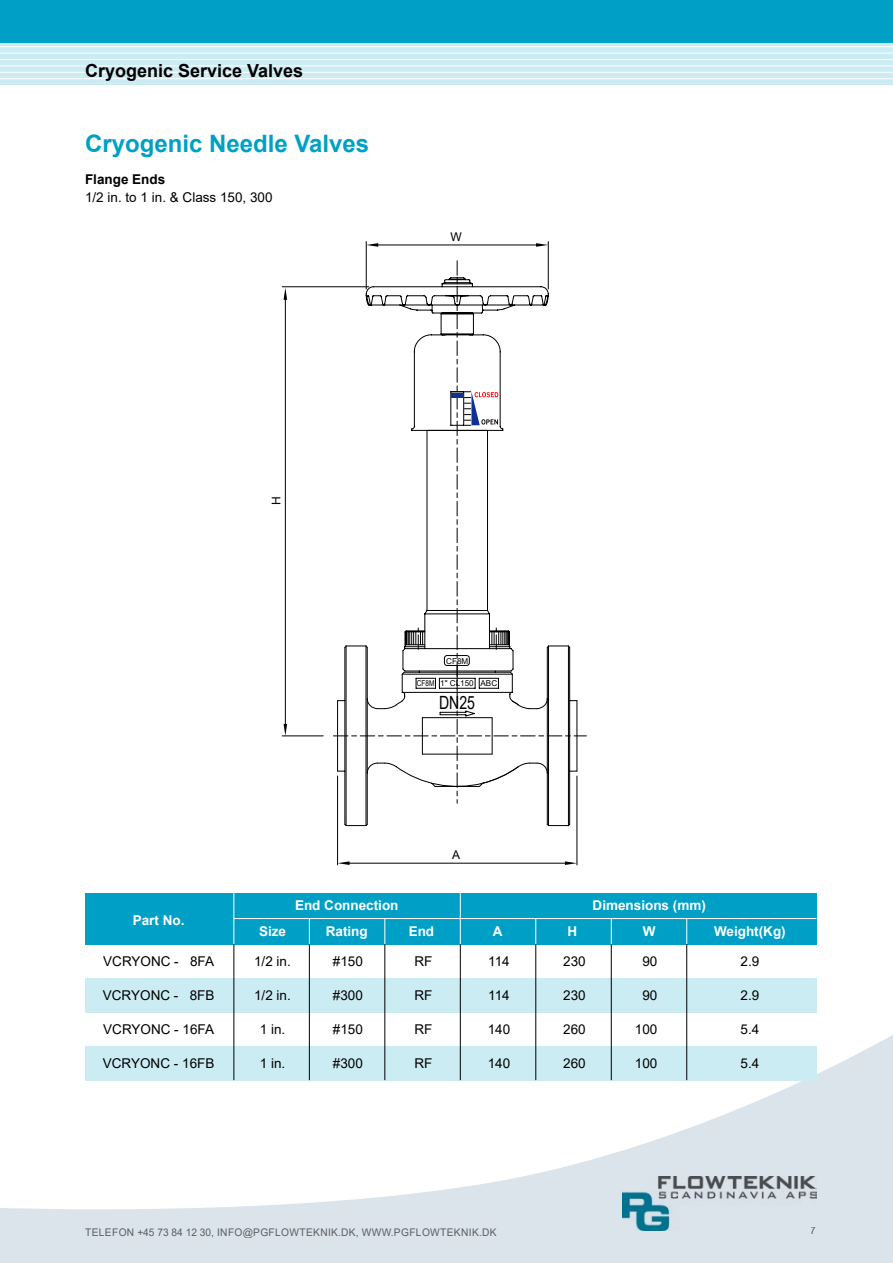
<style>
.page{position:relative;width:893px;height:1263px;background:#fff}
.page>*{position:absolute;margin:0;border:0;box-sizing:border-box;transform-origin:0 0}
.t1{font:700 24px "Arial";color:#00a0c6}
.t2{font:18.3px "Arial";color:#000;scale:.77 1}
.t3{font:700 18px "Arial";color:#000}
.t4{font:13.5px "Arial";color:#000}
.t5{font:700 13.5px "Arial";color:#fff}
.t6{font:700 13.5px "Arial";color:#000}
.t7{font:12px "Arial";color:#000}
.t8{font:10.5px "Arial";letter-spacing:.035em;color:#000}
.t9{font:8.1px "Arial";color:#000;scale:.8 1}
.t10{font:8.1px "Arial";color:#000}
</style>
<div class="page">
<svg style="left:0;top:1035px;width:893px;height:228px"></svg>
<img style="left:623px;top:1177px;width:193px;height:53px">
<div style="left:85px;top:893px;width:731px;height:51px;background:#00a0c6"></div>
<div style="left:85px;top:978px;width:731px;height:34px;background:#ccecf4"></div>
<div style="left:85px;top:1046px;width:731px;height:34px;background:#ccecf4"></div>
<hr style="left:234px;top:944px;width:1px;height:136px;background:#000">
<hr style="left:233px;top:893px;width:1px;height:51px;background:#fff">
<hr style="left:309px;top:944px;width:1px;height:136px;background:#000">
<svg style="left:309px;top:919px;width:1px;height:25px"></svg>
<hr style="left:385px;top:944px;width:1px;height:136px;background:#000">
<svg style="left:384px;top:919px;width:1px;height:25px"></svg>
<hr style="left:460px;top:944px;width:1px;height:136px;background:#000">
<hr style="left:460px;top:893px;width:1px;height:51px;background:#fff">
<hr style="left:535px;top:944px;width:1px;height:136px;background:#000">
<svg style="left:535px;top:919px;width:1px;height:25px"></svg>
<hr style="left:611px;top:944px;width:1px;height:136px;background:#000">
<svg style="left:611px;top:919px;width:1px;height:25px"></svg>
<hr style="left:686px;top:944px;width:1px;height:136px;background:#000">
<svg style="left:686px;top:919px;width:1px;height:25px"></svg>
<hr style="left:234px;top:918px;width:582px;height:1px;background:#fff">
<div style="left:0;top:21px;width:893px;height:64px;background:#ccecf4"></div>
<hr style="left:0;top:46px;width:893px;height:1px;background:#fff">
<hr style="left:0;top:53px;width:893px;height:1px;background:#fff">
<hr style="left:0;top:59px;width:893px;height:1px;background:#fff">
<hr style="left:0;top:65px;width:893px;height:1px;background:#fff">
<hr style="left:0;top:72px;width:893px;height:1px;background:#fff">
<hr style="left:0;top:78px;width:893px;height:1px;background:#fff">
<div style="left:0;top:0;width:893px;height:43px;background:#00a0c6"></div>
<hr style="left:374px;top:245px;width:167px;height:1px;background:#000">
<svg style="left:367px;top:243px;width:11px;height:4px"></svg>
<svg style="left:536px;top:243px;width:12px;height:4px"></svg>
<svg style="left:338px;top:861px;width:12px;height:4px"></svg>
<svg style="left:565px;top:861px;width:12px;height:4px"></svg>
<hr style="left:366px;top:242px;width:1px;height:47px;background:#000">
<hr style="left:548px;top:242px;width:1px;height:47px;background:#000">
<hr style="left:282px;top:286px;width:87px;height:1px;background:#000">
<hr style="left:282px;top:736px;width:41px;height:1px;background:#000">
<hr style="left:348px;top:863px;width:219px;height:1px;background:#000">
<hr style="left:337px;top:776px;width:1px;height:89px;background:#000">
<hr style="left:577px;top:776px;width:1px;height:89px;background:#000">
<svg style="left:284px;top:724px;width:3px;height:12px"></svg>
<svg style="left:284px;top:288px;width:3px;height:12px"></svg>
<hr style="left:285px;top:298px;width:1px;height:427px;background:#000">
<svg style="left:333px;top:261px;width:253px;height:566px"></svg>
<div style="left:444px;top:655px;width:26px;height:11px;border:1px solid #000;border-radius:3px"></div>
<h3 class="t3" style="left:85px;top:58px;width:220px">Cryogenic Service Valves</h3>
<h1 class="t1" style="left:85px;top:126px;width:286px">Cryogenic Needle Valves</h1>
<p class="t6" style="left:85px;top:169px;width:82px">Flange Ends</p>
<p class="t4" style="left:85px;top:188px;width:189px">1/2 in. to 1 in. &amp; Class 150, 300</p>
<p class="t7" style="left:451px;top:229px;width:13px">W</p>
<p class="t7" style="left:268px;top:505px;width:10px;rotate:-90deg">H</p>
<p class="t10" style="left:446px;top:655px;width:24px">CF8M</p>
<p class="t9" style="left:417px;top:678px;width:102px">CF8M 1" CL150 ABC</p>
<h2 class="t2" style="left:439px;top:690px;width:48px">DN25</h2>
<p class="t5" style="left:295px;top:896px;width:105px">End Connection</p>
<p class="t7" style="left:452px;top:846px;width:10px">A</p>
<p class="t5" style="left:593px;top:896px;width:115px">Dimensions (mm)</p>
<p class="t5" style="left:133px;top:911px;width:53px">Part No.</p>
<p class="t4" style="left:103px;top:952px;width:112px">VCRYONC - 8FA</p>
<p class="t4" style="left:103px;top:986px;width:113px">VCRYONC - 8FB</p>
<p class="t4" style="left:103px;top:1020px;width:112px">VCRYONC - 16FA</p>
<p class="t4" style="left:103px;top:1054px;width:113px">VCRYONC - 16FB</p>
<p class="t5" style="left:259px;top:922px;width:29px">Size</p>
<p class="t5" style="left:326px;top:922px;width:43px">Rating</p>
<p class="t5" style="left:409px;top:922px;width:27px">End</p>
<p class="t5" style="left:493px;top:922px;width:11px">A</p>
<p class="t5" style="left:567px;top:922px;width:11px">H</p>
<p class="t5" style="left:643px;top:922px;width:14px">W</p>
<p class="t5" style="left:714px;top:922px;width:73px">Weight(Kg)</p>
<p class="t4" style="left:254px;top:952px;width:38px">1/2 in.</p>
<p class="t4" style="left:254px;top:986px;width:38px">1/2 in.</p>
<p class="t4" style="left:260px;top:1020px;width:27px">1 in.</p>
<p class="t4" style="left:260px;top:1054px;width:27px">1 in.</p>
<p class="t4" style="left:333px;top:952px;width:32px">#150</p>
<p class="t4" style="left:333px;top:986px;width:32px">#300</p>
<p class="t4" style="left:333px;top:1020px;width:32px">#150</p>
<p class="t4" style="left:333px;top:1054px;width:32px">#300</p>
<p class="t4" style="left:414px;top:952px;width:19px">RF</p>
<p class="t4" style="left:414px;top:986px;width:19px">RF</p>
<p class="t4" style="left:414px;top:1020px;width:19px">RF</p>
<p class="t4" style="left:414px;top:1054px;width:19px">RF</p>
<p class="t4" style="left:488px;top:952px;width:23px">114</p>
<p class="t4" style="left:488px;top:986px;width:23px">114</p>
<p class="t4" style="left:488px;top:1020px;width:24px">140</p>
<p class="t4" style="left:488px;top:1054px;width:24px">140</p>
<p class="t4" style="left:563px;top:952px;width:24px">230</p>
<p class="t4" style="left:563px;top:986px;width:24px">230</p>
<p class="t4" style="left:563px;top:1020px;width:24px">260</p>
<p class="t4" style="left:563px;top:1054px;width:24px">260</p>
<p class="t4" style="left:642px;top:952px;width:17px">90</p>
<p class="t4" style="left:642px;top:986px;width:17px">90</p>
<p class="t4" style="left:635px;top:1020px;width:24px">100</p>
<p class="t4" style="left:635px;top:1054px;width:24px">100</p>
<p class="t4" style="left:740px;top:952px;width:20px">2.9</p>
<p class="t4" style="left:740px;top:986px;width:20px">2.9</p>
<p class="t4" style="left:740px;top:1020px;width:20px">5.4</p>
<p class="t4" style="left:740px;top:1054px;width:20px">5.4</p>
<p class="t8" style="left:85px;top:1225px;width:413px">TELEFON +45 73 84 12 30, INFO@PGFLOWTEKNIK.DK, WWW.PGFLOWTEKNIK.DK</p>
<p class="t8" style="left:811px;top:1223px;width:7px">7</p>
</div>
